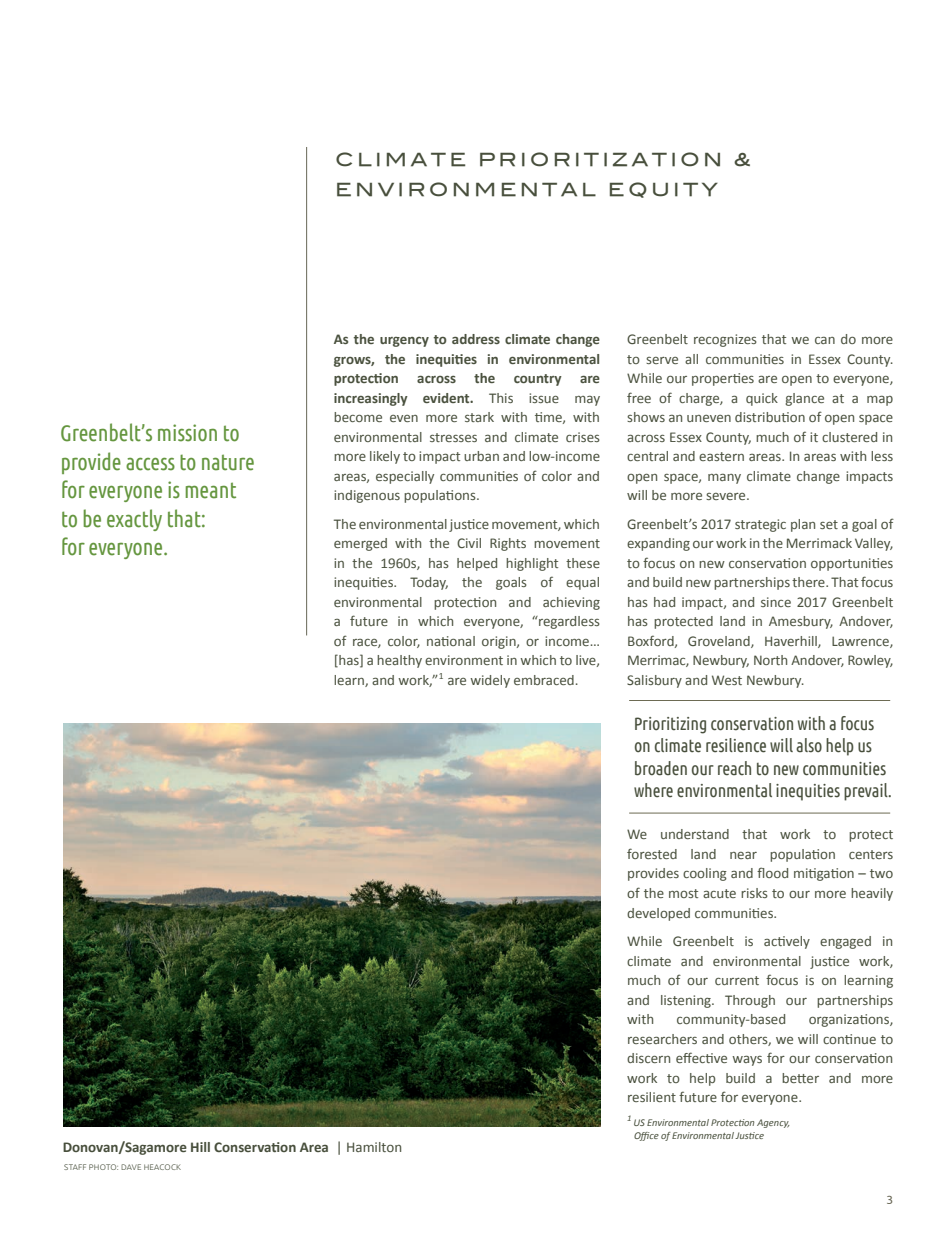
<style>
.page{position:relative;width:934px;height:1245px;background:#fff}
.page>*{position:absolute;margin:0;border:0;box-sizing:border-box;transform-origin:0 0}
.t1{font:22.5px/28.5px "Ubuntu Condensed";letter-spacing:-.01em;color:#65963f}
.t2{font:18px/22.5px "Ubuntu Condensed";letter-spacing:-.01em;color:#484f3c}
.t3{font:18px "Blair Md ITCTT Medium";letter-spacing:.18em;color:#484f3c}
.t4{font:15px/19.5px "Calibri";color:#4a513e;text-align:justify}
.t5{font:700 15px "Calibri";color:#484f3c}
.t6{font:12px "Ubuntu";color:#686654}
.t7{font:italic 10.5px "Calibri";color:#484f3c}
.t8{font:italic 8.7px "Calibri";color:#484f3c}
.t9{font:300 8.1px "Ubuntu";letter-spacing:.02em;color:#484f3c}
.s1{font-weight:700}
.s2{font-weight:400}
</style>
<div class="page">
<img style="left:63px;top:723px;width:537px;height:402px">
<hr style="left:306px;top:147px;width:1px;height:488px;background:#676756">
<hr style="left:629px;top:700px;width:260px;height:1px;background:#6d6b53">
<hr style="left:629px;top:812px;width:260px;height:1px;background:#6d6b53">
<p class="t1" style="left:60px;top:418px;width:196px">Greenbelt’s mission to provide access to nature for everyone is meant</p>
<p class="t1" style="left:61px;top:503px;width:146px">to be exactly that:</p>
<p class="t1" style="left:61px;top:532px;width:109px">for everyone.</p>
<p class="t3" style="left:335px;top:145px;width:417px">CLIMATE PRIORITIZATION &amp;</p>
<p class="t3" style="left:335px;top:175px;width:384px">ENVIRONMENTAL EQUITY</p>
<p class="t4" style="left:334px;top:329px;width:268px"><span class="s1">As the urgency to address climate change grows, the inequities in environmental protection across the country are increasingly evident.</span> This issue may become even more stark with time, with environmental stresses and climate crises more likely to impact urban and low-income areas, especially communities of color and indigenous populations.</p>
<p class="t4" style="left:334px;top:514px;width:268px">The environmental justice movement, which emerged with the Civil Rights movement in the 1960s, has helped highlight these inequities. Today, the goals of equal environmental protection and achieving a future in which everyone, “regardless of race, color, national origin, or income… [has] a healthy environment in which to live, learn, and work,” <sup>1</sup> are widely embraced.</p>
<p class="t4" style="left:627px;top:329px;width:268px">Greenbelt recognizes that we can do more to serve all communities in Essex County.<br>While our properties are open to everyone, free of charge, a quick glance at a map shows an uneven distribution of open space across Essex County, much of it clustered in central and eastern areas. In areas with less open space, many climate change impacts will be more severe.</p>
<p class="t4" style="left:627px;top:514px;width:268px">Greenbelt’s 2017 strategic plan set a goal of expanding our work in the Merrimack Valley, to focus on new conservation opportunities and build new partnerships there. That focus has had impact, and since 2017 Greenbelt has protected land in Amesbury, Andover, Boxford, Groveland, Haverhill, Lawrence, Merrimac, Newbury, North Andover, Rowley, Salisbury and West Newbury.</p>
<p class="t2" style="left:633px;top:711px;width:259px">Prioritizing conservation with a focus on climate resilience will also help us broaden our reach to new communities where environmental inequities prevail.</p>
<p class="t4" style="left:627px;top:824px;width:268px">We understand that work to protect forested land near population centers provides cooling and flood mitigation – two of the most acute risks to our more heavily developed communities.</p>
<p class="t4" style="left:627px;top:931px;width:268px">While Greenbelt is actively engaged in climate and environmental justice work, much of our current focus is on learning and listening. Through our partnerships with</p>
<p class="t4" style="left:676px;top:1009px;width:111px">community-based</p>
<p class="t4" style="left:627px;top:1009px;width:268px;text-indent:181px">organizations, researchers and others, we will continue to discern effective ways for our conservation work to help build a better and more resilient future for everyone.</p>
<p class="t5" style="left:63px;top:1137px;width:341px">Donovan/Sagamore Hill Conservation Area <span class="s2">| Hamilton</span></p>
<p class="t9" style="left:64px;top:1162px;width:118px">STAFF PHOTO: DAVE HEACOCK</p>
<p class="t8" style="left:627px;top:1111px;width:6px">1</p>
<p class="t7" style="left:633px;top:1115px;width:158px">US Environmental Protection Agency,</p>
<p class="t7" style="left:634px;top:1127px;width:131px">Office of Environmental Justice</p>
<p class="t6" style="left:886px;top:1192px;width:8px">3</p>
</div>
